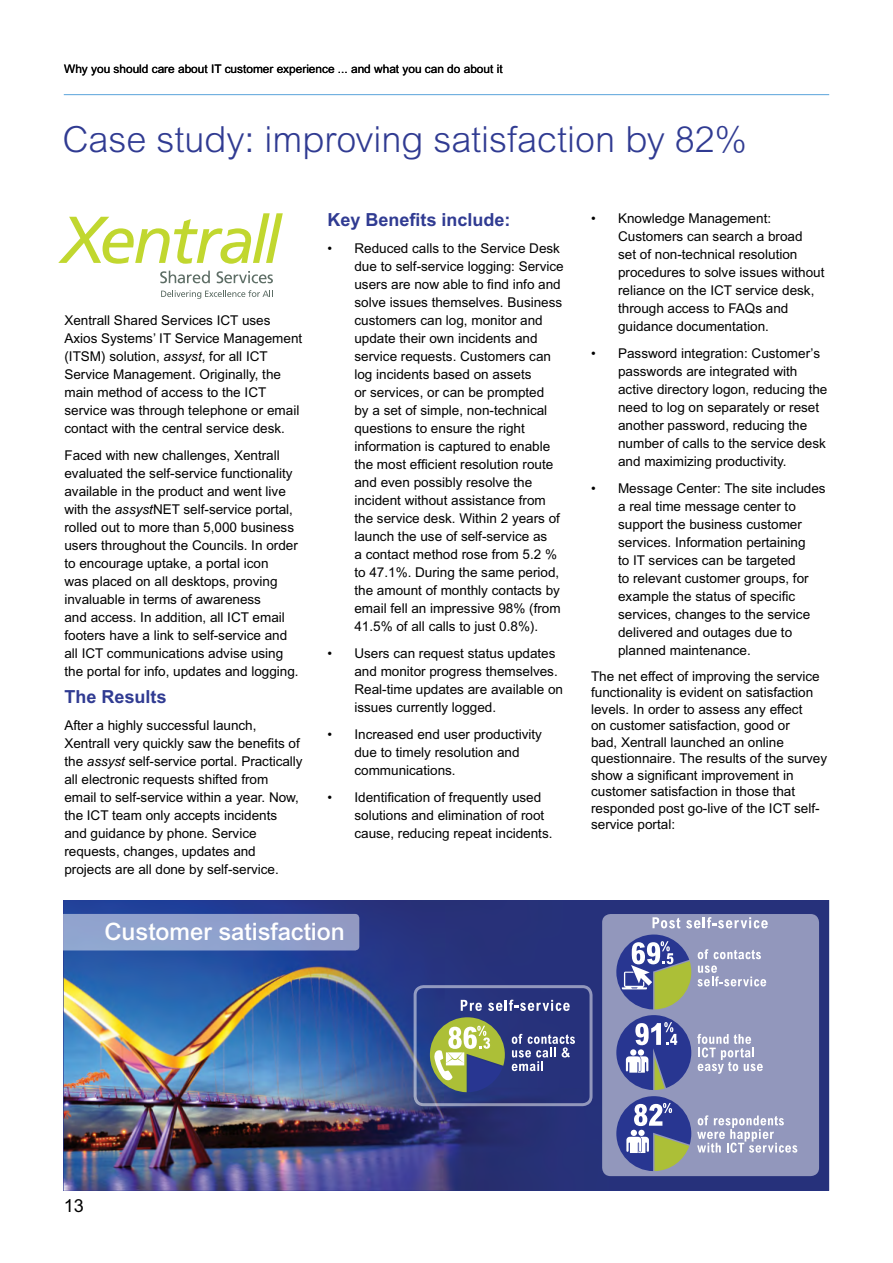
<style>
.page{position:relative;width:893px;height:1263px;background:#fff}
.page>*{position:absolute;margin:0;border:0;box-sizing:border-box;transform-origin:0 0}
.t1{font:300 36px "Arial MT Std";color:#303b92}
.t2{font:500 24px "Arial MT Std";color:#fff}
.t3{font:700 18px "Arial MT Std";color:#303b92}
.t4{font:18px "Arial MT Std";color:#000}
.t5{font:13.5px/18px "Arial MT Std";color:#000}
.t6{font:11.85px "Arial MT Std";color:#000}
.s1{font-style:italic}
</style>
<div class="page">
<img style="left:64px;top:900px;width:765px;height:291px">
<div style="left:414px;top:985px;width:178px;height:121px;border:3px solid #fff;border-radius:9px"></div>
<hr style="left:64px;top:94px;width:765px;height:1px;background:#6caddf">
<div style="left:602px;top:914px;width:217px;height:262px;background:#9297bc;border-radius:9px"></div>
<svg style="left:58px;top:213px;width:225px;height:51px"></svg>
<svg style="left:160px;top:271px;width:50px;height:12px"></svg>
<svg style="left:217px;top:271px;width:56px;height:12px"></svg>
<svg style="left:161px;top:290px;width:112px;height:9px"></svg>
<svg style="left:697px;top:1115px;width:100px;height:37px"></svg>
<svg style="left:616px;top:1096px;width:75px;height:75px"></svg>
<svg style="left:461px;top:1000px;width:21px;height:11px"></svg>
<svg style="left:488px;top:1000px;width:82px;height:11px"></svg>
<svg style="left:430px;top:1017px;width:75px;height:75px;background:#879577"></svg>
<svg style="left:616px;top:1015px;width:75px;height:75px"></svg>
<svg style="left:697px;top:1034px;width:66px;height:40px"></svg>
<svg style="left:512px;top:1034px;width:63px;height:37px;background:#5c649b"></svg>
<svg style="left:652px;top:917px;width:28px;height:11px"></svg>
<svg style="left:686px;top:917px;width:82px;height:11px"></svg>
<svg style="left:616px;top:934px;width:75px;height:75px"></svg>
<svg style="left:698px;top:949px;width:10px;height:10px"></svg>
<svg style="left:714px;top:950px;width:47px;height:9px"></svg>
<svg style="left:697px;top:965px;width:69px;height:21px"></svg>
<svg style="left:1px;top:914px;width:358px;height:36px;fill:#90a2cd"></svg>
<p class="t6" style="left:64px;top:62px;width:440px">Why you should care about IT customer experience ... and what you can do about it</p>
<h1 class="t1" style="left:63px;top:119px;width:686px">Case study: improving satisfaction by 82%</h1>
<p class="t5" style="left:64px;top:311px;width:239px">Xentrall Shared Services ICT uses Axios Systems’ IT Service Management (ITSM) solution, <span class="s1">assyst</span>, for all ICT Service Management. Originally, the main method of access to the ICT service was through telephone or email contact with the central service desk.</p>
<p class="t5" style="left:64px;top:446px;width:236px">Faced with new challenges, Xentrall evaluated the self-service functionality available in the product and went live with the <span class="s1">assyst</span>NET self-service portal, rolled out to more than 5,000 business users throughout the Councils. In order to encourage uptake, a portal icon<br>was placed on all desktops, proving invaluable in terms of awareness<br>and access. In addition, all ICT email footers have a link to self-service and all ICT communications advise using the portal for info, updates and logging.</p>
<h3 class="t3" style="left:64px;top:686px;width:104px">The Results</h3>
<p class="t5" style="left:64px;top:716px;width:240px">After a highly successful launch, Xentrall very quickly saw the benefits of the <span class="s1">assyst</span> self-service portal. Practically all electronic requests shifted from email to self-service within a year. Now, the ICT team only accepts incidents and guidance by phone. Service requests, changes, updates and projects are all done by self-service.</p>
<h3 class="t3" style="left:327px;top:209px;width:185px">Key Benefits include:</h3>
<p class="t5" style="left:354px;top:240px;width:211px;text-indent:-27px">• Reduced calls to the Service Desk due to self-service logging: Service users are now able to find info and solve issues themselves. Business customers can log, monitor and update their own incidents and service requests. Customers can log incidents based on assets<br>or services, or can be prompted<br>by a set of simple, non-technical questions to ensure the right information is captured to enable the most efficient resolution route and even possibly resolve the incident without assistance from the service desk. Within 2 years of launch the use of self-service as<br>a contact method rose from 5.2 % to 47.1%. During the same period, the amount of monthly contacts by email fell an impressive 98% (from<br>41.5% of all calls to just 0.8%).</p>
<p class="t5" style="left:354px;top:644px;width:210px;text-indent:-27px">• Users can request status updates and monitor progress themselves.<br>Real-time updates are available on issues currently logged.</p>
<p class="t5" style="left:354px;top:725px;width:189px;text-indent:-27px">• Increased end user productivity due to timely resolution and communications.</p>
<p class="t5" style="left:354px;top:788px;width:200px;text-indent:-27px">• Identification of frequently used solutions and elimination of root cause, reducing repeat incidents.</p>
<h2 class="t2" style="left:104px;top:917px;width:242px">Customer satisfaction</h2>
<p class="t5" style="left:618px;top:209px;width:208px;text-indent:-27px">• Knowledge Management:<br>Customers can search a broad<br>set of non-technical resolution procedures to solve issues without reliance on the ICT service desk, through access to FAQs and guidance documentation.</p>
<p class="t5" style="left:618px;top:344px;width:211px;text-indent:-27px">• Password integration: Customer’s passwords are integrated with active directory logon, reducing the need to log on separately or reset another password, reducing the number of calls to the service desk and maximizing productivity.</p>
<p class="t5" style="left:618px;top:479px;width:209px;text-indent:-27px">• Message Center: The site includes a real time message center to support the business customer services. Information pertaining<br>to IT services can be targeted<br>to relevant customer groups, for example the status of specific services, changes to the service delivered and outages due to planned maintenance.</p>
<p class="t5" style="left:591px;top:667px;width:238px;line-height:16.5px">The net effect of improving the service functionality is evident on satisfaction levels. In order to assess any effect<br>on customer satisfaction, good or<br>bad, Xentrall launched an online questionnaire. The results of the survey show a significant improvement in customer satisfaction in those that responded post go-live of the ICT self&shy;service portal:</p>
<h3 class="t4" style="left:64px;top:1196px;width:22px">13</h3>
</div>
